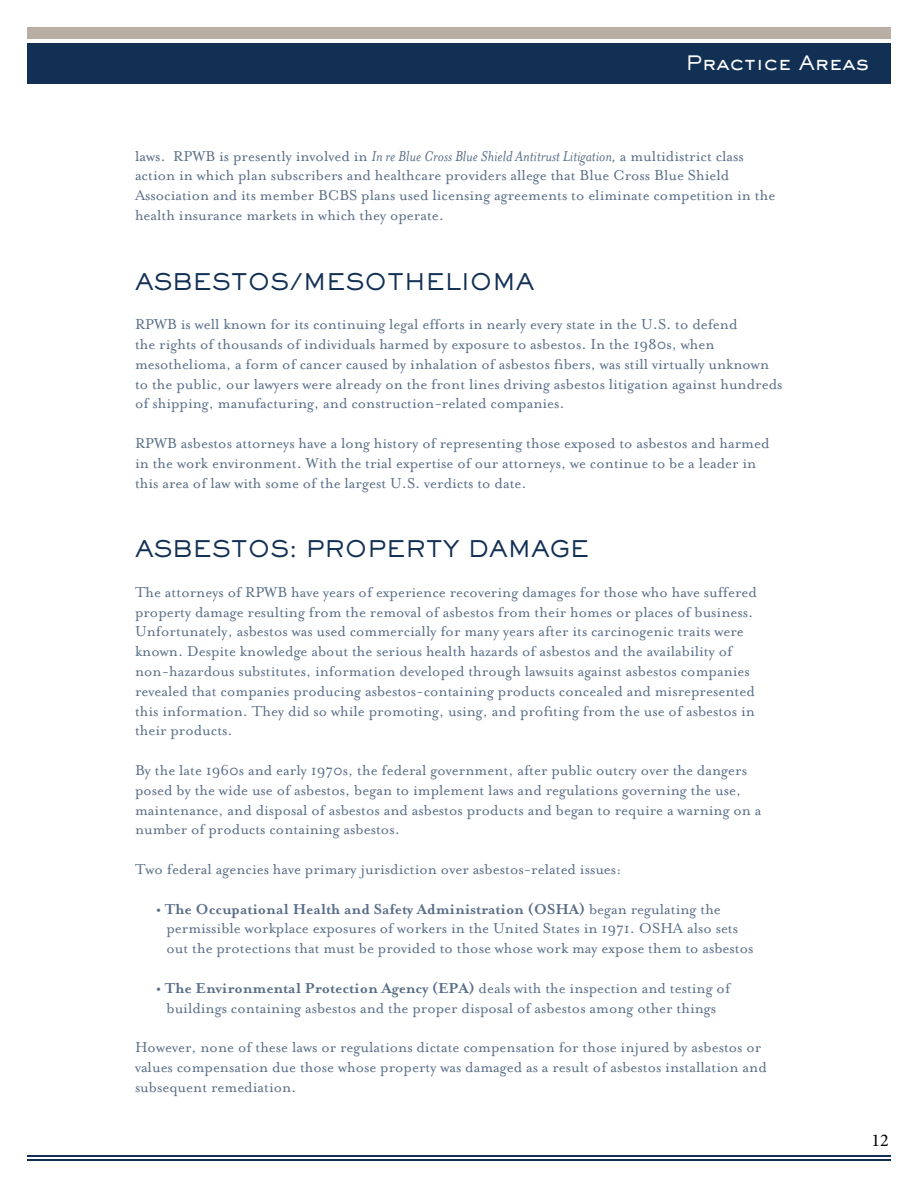
<style>
.page{position:relative;width:918px;height:1188px;background:#fff}
.page>*{position:absolute;margin:0;border:0;box-sizing:border-box;transform-origin:0 0}
.t1{font:500 22.5px "AT Sackers Gothic";color:#123054}
.t2{font:500 19.5px "AT Sackers Gothic";color:#fff}
.t3{font:18px "Minion Pro";color:#000}
.t4{font:16.5px/19.8px "Mrs Eaves Roman";color:#596e87}
.t5{font:700 16.5px "Mrs Eaves";color:#596e87}
.s1{font-family:"Mrs Eaves";font-style:italic}
.s2{font-family:"Mrs Eaves Roman";font-weight:400}
</style>
<div class="page">
<div style="left:27px;top:43px;width:864px;height:40px;background:#123054"></div>
<div style="left:27px;top:27px;width:864px;height:11px;background:#b8aea4"></div>
<hr style="left:27px;top:1159px;width:864px;height:2px;background:#123054">
<hr style="left:27px;top:1155px;width:864px;height:2px;background:#123054">
<p class="t2" style="left:686px;top:50px;width:185px">Practice Areas</p>
<p class="t4" style="left:135px;top:146px;width:642px">laws. RPWB is presently involved in <span class="s1">In re Blue Cross Blue Shield Antitrust Litigation,</span> a multidistrict class action in which plan subscribers and healthcare providers allege that Blue Cross Blue Shield Association and its member BCBS plans used licensing agreements to eliminate competition in the health insurance markets in which they operate.</p>
<h1 class="t1" style="left:135px;top:266px;width:401px">ASBESTOS/MESOTHELIOMA</h1>
<p class="t4" style="left:135px;top:315px;width:649px">RPWB is well known for its continuing legal efforts in nearly every state in the U.S. to defend<br>the rights of thousands of individuals harmed by exposure to asbestos. In the 1980s, when mesothelioma, a form of cancer caused by inhalation of asbestos fibers, was still virtually unknown to the public, our lawyers were already on the front lines driving asbestos litigation against hundreds of shipping, manufacturing, and construction-related companies.</p>
<p class="t4" style="left:135px;top:433px;width:636px">RPWB asbestos attorneys have a long history of representing those exposed to asbestos and harmed in the work environment. With the trial expertise of our attorneys, we continue to be a leader in this area of law with some of the largest U.S. verdicts to date.</p>
<h1 class="t1" style="left:135px;top:534px;width:456px">ASBESTOS: PROPERTY DAMAGE</h1>
<p class="t4" style="left:135px;top:582px;width:623px">The attorneys of RPWB have years of experience recovering damages for those who have suffered property damage resulting from the removal of asbestos from their homes or places of business.<br>Unfortunately, asbestos was used commercially for many years after its carcinogenic traits were known. Despite knowledge about the serious health hazards of asbestos and the availability of non-hazardous substitutes, information developed through lawsuits against asbestos companies revealed that companies producing asbestos-containing products concealed and misrepresented this information. They did so while promoting, using, and profiting from the use of asbestos in their products.</p>
<p class="t4" style="left:135px;top:760px;width:628px">By the late 1960s and early 1970s, the federal government, after public outcry over the dangers posed by the wide use of asbestos, began to implement laws and regulations governing the use, maintenance, and disposal of asbestos and asbestos products and began to require a warning on a number of products containing asbestos.</p>
<p class="t4" style="left:135px;top:859px;width:488px">Two federal agencies have primary jurisdiction over asbestos-related issues:</p>
<p class="t5" style="left:156px;top:899px;width:566px">• The Occupational Health and Safety Administration (OSHA) <span class="s2">began regulating the</span></p>
<p class="t4" style="left:166px;top:919px;width:589px">permissible workplace exposures of workers in the United States in 1971. OSHA also sets out the protections that must be provided to those whose work may expose them to asbestos</p>
<p class="t5" style="left:156px;top:978px;width:576px">• The Environmental Protection Agency (EPA) <span class="s2">deals with the inspection and testing of</span></p>
<p class="t4" style="left:166px;top:998px;width:551px">buildings containing asbestos and the proper disposal of asbestos among other things</p>
<p class="t4" style="left:135px;top:1038px;width:633px">However, none of these laws or regulations dictate compensation for those injured by asbestos or values compensation due those whose property was damaged as a result of asbestos installation and subsequent remediation.</p>
<p class="t3" style="left:872px;top:1129px;width:19px">12</p>
</div>
